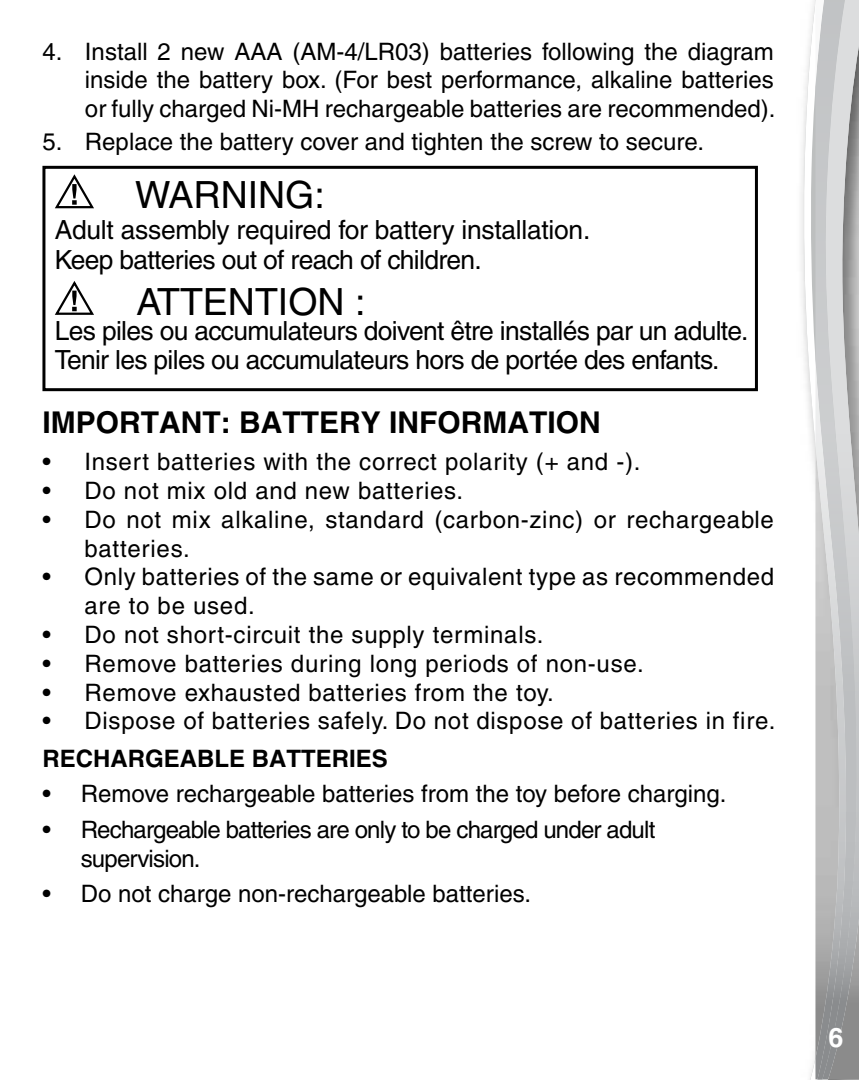
<style>
.page{position:relative;width:859px;height:1080px;background:#fff}
.page>*{position:absolute;margin:0;border:0;box-sizing:border-box;transform-origin:0 0}
.t1{font:500 37.5px "Helvetica";color:#000}
.t2{font:700 30px "Helvetica";color:#000}
.t3{font:700 27px "Helvetica";color:#fff}
.t4{font:500 26.4px/29.4px "Helvetica";letter-spacing:-.025em;color:#000}
.t5{font:500 24px/28.8px "Helvetica";letter-spacing:.025em;color:#000}
.t6{font:500 24px "Helvetica";color:#000}
.t7{font:500 24px/28.8px "Helvetica";letter-spacing:-.035em;color:#000}
.t8{font:700 24px "Helvetica";color:#000}
</style>
<div class="page">
<svg style="left:803px;top:0;width:12px;height:1080px"></svg>
<svg style="left:815px;top:1079px;width:13px;height:1px"></svg>
<img style="left:858px;top:0;width:1px;height:1079px">
<img style="left:848px;top:0;width:10px;height:1079px">
<img style="left:815px;top:0;width:33px;height:1079px">
<svg style="left:55px;top:174px;width:39px;height:35px"></svg>
<svg style="left:55px;top:281px;width:39px;height:34px"></svg>
<div style="left:42px;top:166px;width:716px;height:225px;border:3px solid #000"></div>
<p class="t5" style="left:85px;top:37px;width:692px;text-align:justify;text-indent:-43px">4. Install 2 new AAA (AM-4/LR03) batteries following the diagram inside the battery box. (For best performance, alkaline batteries or fully charged Ni-MH rechargeable batteries are recommended).</p>
<p class="t6" style="left:42px;top:128px;width:663px">5. Replace the battery cover and tighten the screw to secure.</p>
<h1 class="t1" style="left:135px;top:173px;width:191px">WARNING:</h1>
<p class="t4" style="left:55px;top:215px;width:537px">Adult assembly required for battery installation.<br>Keep batteries out of reach of children.</p>
<h1 class="t1" style="left:137px;top:280px;width:230px">ATTENTION :</h1>
<p class="t4" style="left:55px;top:316px;width:695px">Les piles ou accumulateurs doivent être installés par un adulte.<br>Tenir les piles ou accumulateurs hors de portée des enfants.</p>
<p class="t2" style="left:42px;top:404px;width:560px">IMPORTANT: BATTERY INFORMATION</p>
<p class="t5" style="left:42px;top:447px;width:599px">• Insert batteries with the correct polarity (+ and -).</p>
<p class="t5" style="left:42px;top:476px;width:422px">• Do not mix old and new batteries.</p>
<p class="t5" style="left:84px;top:505px;width:691px;text-indent:-42px">• Do not mix alkaline, standard (carbon-zinc) or rechargeable batteries.</p>
<p class="t5" style="left:85px;top:563px;width:691px;text-indent:-42px">• Only batteries of the same or equivalent type as recommended are to be used.</p>
<p class="t5" style="left:43px;top:620px;width:502px">• Do not short-circuit the supply terminals.</p>
<p class="t5" style="left:43px;top:649px;width:603px">• Remove batteries during long periods of non-use.</p>
<p class="t5" style="left:43px;top:678px;width:513px">• Remove exhausted batteries from the toy.</p>
<p class="t5" style="left:43px;top:707px;width:734px">• Dispose of batteries safely. Do not dispose of batteries in fire.</p>
<p class="t8" style="left:43px;top:744px;width:347px">RECHARGEABLE BATTERIES</p>
<p class="t6" style="left:43px;top:780px;width:686px">• Remove rechargeable batteries from the toy before charging.</p>
<p class="t7" style="left:81px;top:815px;width:576px;text-indent:-38px">• Rechargeable batteries are only to be charged under adult supervision.</p>
<p class="t6" style="left:43px;top:880px;width:490px">• Do not charge non-rechargeable batteries.</p>
<p class="t3" style="left:828px;top:1021px;width:17px">6</p>
</div>
